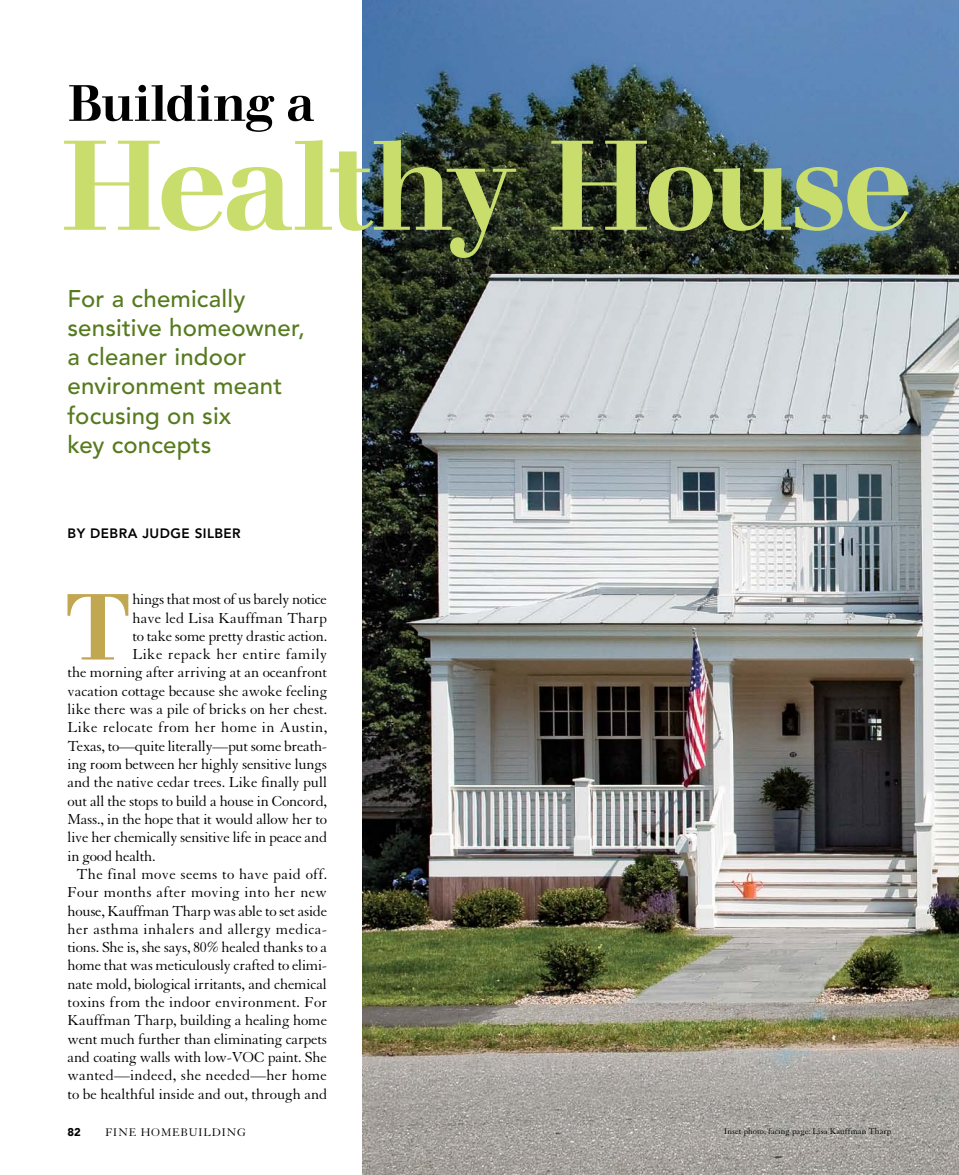
<style>
.page{position:relative;width:959px;height:1175px;background:#fff}
.page>*{position:absolute;margin:0;border:0;box-sizing:border-box;transform-origin:0 0}
.t1{font:500 133.5px "Walbaum EFOP";letter-spacing:-.05em;color:#c8dd6b}
.t2{font:500 98.1px "Walbaum EFOP";color:#c1a750}
.t3{font:500 53.4px "Walbaum EFOP";letter-spacing:-.02em;color:#000}
.t4{font:500 24px/29.1px "Avenir LT Std";letter-spacing:.005em;color:#567a1e}
.t5{font:15.75px "Granjon LT Std";letter-spacing:-.015em;color:#000}
.t6{font:15.75px "Granjon LT Std";letter-spacing:.02em;color:#000}
.t7{font:15.75px "Granjon LT Std";letter-spacing:.025em;color:#000}
.t8{font:15.75px "Granjon LT Std";letter-spacing:.01em;color:#000}
.t9{font:15.75px "Granjon LT Std";letter-spacing:.015em;color:#000}
.t10{font:15.75px "Granjon LT Std";letter-spacing:.005em;color:#000}
.t11{font:800 13.5px "Avenir LT Std";letter-spacing:.03em;color:#000}
.t12{font:12px "Granjon LT Std";letter-spacing:.07em;color:#000}
.t13{font:900 11.25px "Avenir LT Std";color:#000}
.t14{font:9px "Granjon LT Std";letter-spacing:.005em;color:#000}
</style>
<div class="page">
<img style="left:362px;top:0;width:596px;height:1174px">
<h3 class="t3" style="left:67px;top:74px;width:249px">Building a</h3>
<h1 class="t1" style="left:59px;top:114px;width:854px">Healthy House</h1>
<h3 class="t4" style="left:68px;top:285px;width:239px">For a chemically sensitive homeowner, a cleaner indoor environment meant focusing on six<br>key concepts</h3>
<p class="t11" style="left:68px;top:525px;width:175px">BY DEBRA JUDGE SILBER</p>
<h2 class="t2" style="left:65px;top:574px;width:67px">T</h2>
<p class="t5" style="left:132px;top:591px;width:196px">hings that most of us barely notice</p>
<p class="t10" style="left:132px;top:609px;width:196px">have led Lisa Kauffman Tharp</p>
<p class="t5" style="left:132px;top:627px;width:196px">to take some pretty drastic action.</p>
<p class="t7" style="left:132px;top:646px;width:196px">Like repack her entire family</p>
<p class="t5" style="left:68px;top:664px;width:261px">the morning after arriving at an oceanfront</p>
<p class="t5" style="left:68px;top:682px;width:261px">vacation cottage because she awoke feeling</p>
<p class="t5" style="left:68px;top:701px;width:261px">like there was a pile of bricks on her chest.</p>
<p class="t7" style="left:68px;top:719px;width:261px">Like relocate from her home in Austin,</p>
<p class="t5" style="left:68px;top:737px;width:261px">Texas, to—quite literally—put some breath-</p>
<p class="t5" style="left:68px;top:755px;width:261px">ing room between her highly sensitive lungs</p>
<p class="t5" style="left:68px;top:774px;width:261px">and the native cedar trees. Like finally pull</p>
<p class="t5" style="left:68px;top:792px;width:261px">out all the stops to build a house in Concord,</p>
<p class="t5" style="left:68px;top:810px;width:261px">Mass., in the hope that it would allow her to</p>
<p class="t5" style="left:68px;top:829px;width:261px">live her chemically sensitive life in peace and</p>
<p class="t5" style="left:68px;top:847px;width:89px">in good health.</p>
<p class="t6" style="left:76px;top:865px;width:252px">The final move seems to have paid off.</p>
<p class="t6" style="left:68px;top:884px;width:261px">Four months after moving into her new</p>
<p class="t5" style="left:68px;top:902px;width:261px">house, Kauffman Tharp was able to set aside</p>
<p class="t6" style="left:68px;top:920px;width:261px">her asthma inhalers and allergy medica-</p>
<p class="t5" style="left:68px;top:938px;width:261px">tions. She is, she says, 80% healed thanks to a</p>
<p class="t5" style="left:68px;top:957px;width:261px">home that was meticulously crafted to elimi-</p>
<p class="t5" style="left:68px;top:975px;width:261px">nate mold, biological irritants, and chemical</p>
<p class="t8" style="left:68px;top:993px;width:261px">toxins from the indoor environment. For</p>
<p class="t5" style="left:68px;top:1012px;width:261px">Kauffman Tharp, building a healing home</p>
<p class="t5" style="left:68px;top:1030px;width:261px">went much further than eliminating carpets</p>
<p class="t5" style="left:68px;top:1048px;width:261px">and coating walls with low-VOC paint. She</p>
<p class="t9" style="left:68px;top:1067px;width:261px">wanted—indeed, she needed—her home</p>
<p class="t5" style="left:68px;top:1085px;width:261px">to be healthful inside and out, through and</p>
<p class="t13" style="left:68px;top:1125px;width:15px">82</p>
<p class="t12" style="left:105px;top:1126px;width:142px">FINE HOMEBUILDING</p>
<p class="t14" style="left:724px;top:1125px;width:169px">Inset photo, facing page: Lisa Kauffman Tharp</p>
</div>
